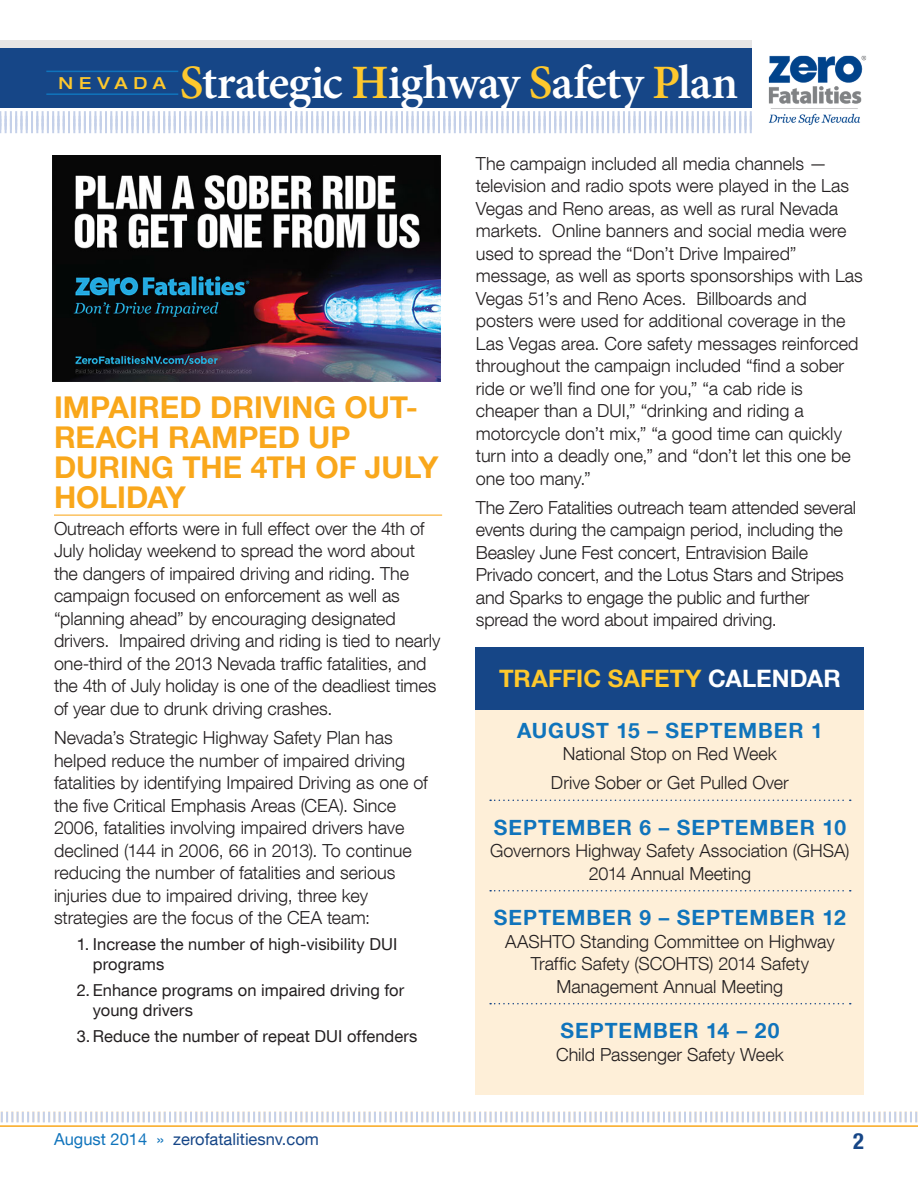
<style>
.page{position:relative;width:918px;height:1188px;background:#fff}
.page>*{position:absolute;margin:0;border:0;box-sizing:border-box;transform-origin:0 0}
.t1{font:600 48px "Minion Pro";letter-spacing:-.025em;color:#fff}
.Heading_1{font:700 30px/30px "Helvetica Neue LT Com";color:#f9a71b}
.t2{font:700 24px "Helvetica Neue LT Com";letter-spacing:.005em;color:#fec82d}
.t3{font:700 condensed 22.5px "Helvetica Neue LT Com";color:#164687}
.Traffice_Calendar_Al{font:700 21px "Helvetica Neue LT Com";letter-spacing:.05em;color:#1074bc}
.Body{font:300 18px/22.5px "Helvetica Neue LT Com";letter-spacing:-.005em;color:#231f20}
.Traffice_Calendar_In{font:300 18px/22.5px "Helvetica Neue LT Com";color:#231f20;text-align:center}
.t4{font:16.5px/19.5px "Helvetica Neue LT Com";letter-spacing:.005em;color:#231f20}
.t5{font:16.5px "Helvetica Neue LT Com";color:#164687}
.t6{font:500 expanded 16.5px "Helvetica Neue LT Com";letter-spacing:.35em;color:#fec82d}
.s1{color:#fec82d}
.s2{color:#fff}
.s3{color:#1074bc}
</style>
<div class="page">
<svg style="left:0;top:1111px;width:918px;height:11px"></svg>
<hr style="left:0;top:1125px;width:918px;height:2px;background:#f9a71b">
<div style="left:0;top:40px;width:752px;height:8px;background:#e6e5e5"></div>
<div style="left:0;top:48px;width:752px;height:60px;background:#164687"></div>
<hr style="left:46px;top:93px;width:132px;height:2px;background:#1074bc">
<svg style="left:0;top:111px;width:752px;height:22px"></svg>
<hr style="left:46px;top:71px;width:132px;height:1px;background:#1074bc">
<img style="left:768px;top:55px;width:99px;height:70px">
<hr style="left:54px;top:515px;width:388px;height:1px;background:#f9a71b">
<div style="left:476px;top:709px;width:388px;height:386px;background:#feefd8"></div>
<svg style="left:490px;top:800px;width:361px;height:1px"></svg>
<svg style="left:490px;top:890px;width:361px;height:2px"></svg>
<svg style="left:490px;top:1003px;width:361px;height:1px"></svg>
<div style="left:476px;top:647px;width:388px;height:63px;background:#164687"></div>
<img style="left:53px;top:155px;width:388px;height:227px">
<p class="t6" style="left:59px;top:73px;width:109px">NEVADA</p>
<h1 class="t1" style="left:180px;top:49px;width:560px"><span class="s1">S</span>trategic <span class="s1">H</span>ighway <span class="s1">S</span>afety <span class="s1">P</span>lan</h1>
<p class="Heading_1" style="left:54px;top:392px;width:386px">IMPAIRED DRIVING OUT-<br>REACH RAMPED UP<br>DURING THE 4TH OF JULY<br>HOLIDAY</p>
<p class="Body" style="left:54px;top:517px;width:388px">Outreach efforts were in full effect over the 4th of July holiday weekend to spread the word about the dangers of impaired driving and riding. The campaign focused on enforcement as well as “planning ahead” by encouraging designated drivers. Impaired driving and riding is tied to nearly one-third of the 2013 Nevada traffic fatalities, and the 4th of July holiday is one of the deadliest times of year due to drunk driving crashes.</p>
<p class="Body" style="left:54px;top:726px;width:375px">Nevada’s Strategic Highway Safety Plan has helped reduce the number of impaired driving fatalities by identifying Impaired Driving as one of the five Critical Emphasis Areas (CEA). Since 2006, fatalities involving impaired drivers have declined (144 in 2006, 66 in 2013). To continue reducing the number of fatalities and serious injuries due to impaired driving, three key strategies are the focus of the CEA team:</p>
<p class="t4" style="left:93px;top:934px;width:306px;text-indent:-16px">1. Increase the number of high-visibility DUI programs</p>
<p class="t4" style="left:93px;top:980px;width:313px;text-indent:-16px">2. Enhance programs on impaired driving for young drivers</p>
<p class="t4" style="left:77px;top:1026px;width:342px">3.Reduce the number of repeat DUI offenders</p>
<p class="Body" style="left:476px;top:152px;width:389px">The campaign included all media channels — television and radio spots were played in the Las Vegas and Reno areas, as well as rural Nevada markets. Online banners and social media were used to spread the “Don’t Drive Impaired” message, as well as sports sponsorships with Las Vegas 51’s and Reno Aces. Billboards and posters were used for additional coverage in the Las Vegas area. Core safety messages reinforced throughout the campaign included “find a sober ride or we’ll find one for you,” “a cab ride is cheaper than a DUI,” “drinking and riding a motorcycle don’t mix,” “a good time can quickly turn into a deadly one,” and “don’t let this one be one too many.”</p>
<p class="Body" style="left:476px;top:496px;width:382px">The Zero Fatalities outreach team attended several events during the campaign period, including the Beasley June Fest concert, Entravision Baile Privado concert, and the Lotus Stars and Stripes and Sparks to engage the public and further spread the word about impaired driving.</p>
<p class="t2" style="left:499px;top:663px;width:343px">TRAFFIC SAFETY <span class="s2">CALENDAR</span></p>
<p class="Traffice_Calendar_Al" style="left:517px;top:717px;width:307px">AUGUST 15 – SEPTEMBER 1</p>
<p class="Traffice_Calendar_In" style="left:563px;top:742px;width:216px">National Stop on Red Week</p>
<p class="Traffice_Calendar_In" style="left:551px;top:771px;width:239px">Drive Sober or Get Pulled Over</p>
<p class="Traffice_Calendar_Al" style="left:494px;top:814px;width:354px">SEPTEMBER 6 – SEPTEMBER 10</p>
<p class="Traffice_Calendar_In" style="left:490px;top:839px;width:361px">Governors Highway Safety Association (GHSA)<br>2014 Annual Meeting</p>
<p class="Traffice_Calendar_Al" style="left:494px;top:905px;width:353px">SEPTEMBER 9 – SEPTEMBER 12</p>
<p class="Traffice_Calendar_In" style="left:505px;top:930px;width:331px">AASHTO Standing Committee on Highway<br>Traffic Safety (SCOHTS) 2014 Safety<br>Management Annual Meeting</p>
<p class="Traffice_Calendar_Al" style="left:560px;top:1017px;width:220px">SEPTEMBER 14 – 20</p>
<p class="Traffice_Calendar_In" style="left:556px;top:1043px;width:229px">Child Passenger Safety Week</p>
<p class="t5" style="left:54px;top:1129px;width:266px"><span class="s3">August 2014 »</span> zerofatalitiesnv.com</p>
<p class="t3" style="left:853px;top:1128px;width:12px">2</p>
</div>
